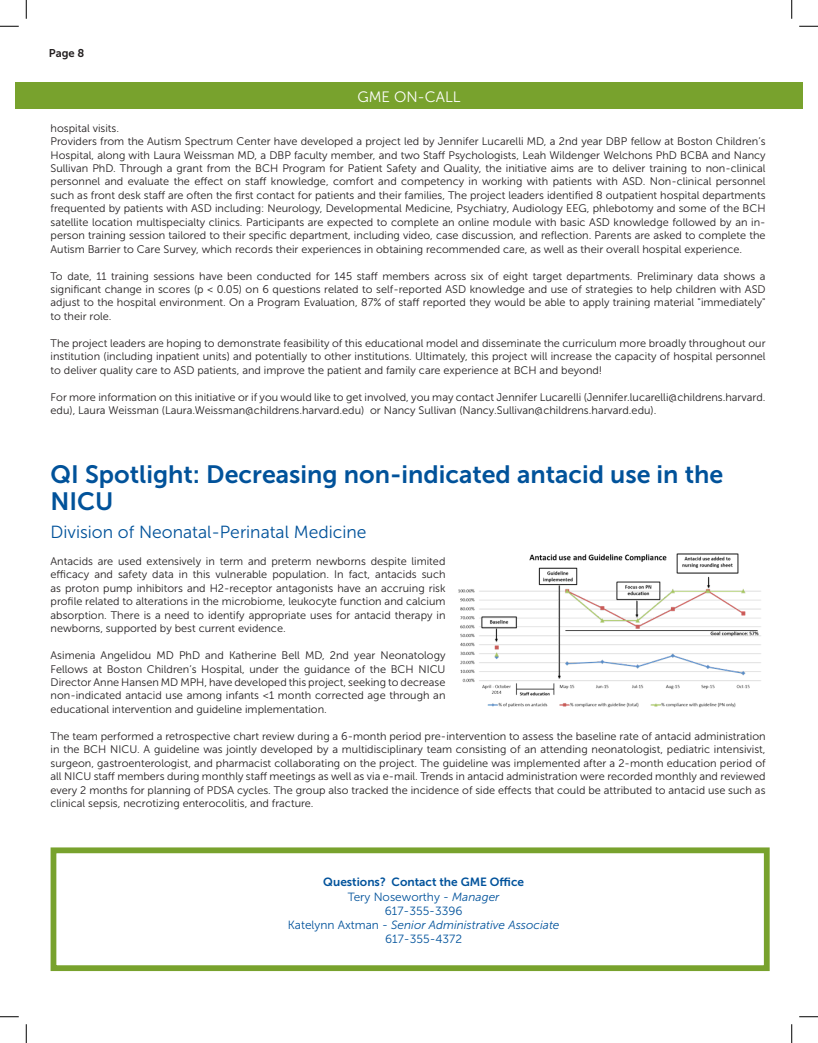
<style>
.page{position:relative;width:818px;height:1043px;background:#fff}
.page>*{position:absolute;margin:0;border:0;box-sizing:border-box;transform-origin:0 0}
.t1{font:25px/27.5px "Museo Sans 700";color:#01529a}
.t2{font:17.5px "Museo Sans 300";color:#01529a}
.t3{font:15px "Museo Sans 300";color:#fff}
.t4{font:11.88px "Museo Sans 300";color:#01529b}
.t5{font:italic 11.88px "Museo Sans 300";color:#01529b}
.t6{font:11.88px "Museo Sans 700";color:#01529b}
.t7{font:11.25px "Museo Sans 700";color:#231f20}
.t8{font:11px/13.5px "Museo Sans 300";color:#231f20;text-align:justify}
.s1{font-style:italic}
.s2{font-style:normal}
</style>
<div class="page">
<div style="left:15px;top:82px;width:787px;height:26px;background:#78a22d"></div>
<img style="left:458px;top:553px;width:303px;height:155px">
<div style="left:51px;top:847px;width:718px;height:124px;background:#fff;border:6px solid #78a22d"></div>
<svg style="left:0;top:25px;width:19px;height:2px"></svg>
<svg style="left:799px;top:25px;width:19px;height:2px"></svg>
<svg style="left:0;top:1016px;width:19px;height:1px"></svg>
<svg style="left:799px;top:1016px;width:19px;height:1px"></svg>
<svg style="left:25px;top:0;width:2px;height:19px"></svg>
<svg style="left:25px;top:1024px;width:2px;height:18px"></svg>
<svg style="left:791px;top:0;width:1px;height:19px"></svg>
<svg style="left:791px;top:1024px;width:1px;height:18px"></svg>
<p class="t7" style="left:49px;top:47px;width:37px">Page 8</p>
<p class="t3" style="left:357px;top:89px;width:105px">GME ON-CALL</p>
<p class="t8" style="left:51px;top:121px;width:70px">hospital visits.</p>
<p class="t8" style="left:51px;top:135px;width:716px">Providers from the Autism Spectrum Center have developed a project led by Jennifer Lucarelli MD, a 2nd year DBP fellow at Boston Children’s Hospital, along with Laura Weissman MD, a DBP faculty member, and two Staff Psychologists, Leah Wildenger Welchons PhD BCBA and Nancy Sullivan PhD. Through a grant from the BCH Program for Patient Safety and Quality, the initiative aims are to deliver training to non-clinical personnel and evaluate the effect on staff knowledge, comfort and competency in working with patients with ASD. Non-clinical personnel such as front desk staff are often the first contact for patients and their families, The project leaders identified 8 outpatient hospital departments frequented by patients with ASD including: Neurology, Developmental Medicine, Psychiatry, Audiology EEG, phlebotomy and some of the BCH satellite location multispecialty clinics. Participants are expected to complete an online module with basic ASD knowledge followed by an in&shy;person training session tailored to their specific department, including video, case discussion, and reflection. Parents are asked to complete the Autism Barrier to Care Survey, which records their experiences in obtaining recommended care, as well as their overall hospital experience.</p>
<p class="t8" style="left:51px;top:269px;width:716px">To date, 11 training sessions have been conducted for 145 staff members across six of eight target departments. Preliminary data shows a significant change in scores (p &lt; 0.05) on 6 questions related to self-reported ASD knowledge and use of strategies to help children with ASD adjust to the hospital environment. On a Program Evaluation, 87% of staff reported they would be able to apply training material "immediately" to their role.</p>
<p class="t8" style="left:51px;top:336px;width:716px">The project leaders are hoping to demonstrate feasibility of this educational model and disseminate the curriculum more broadly throughout our institution (including inpatient units) and potentially to other institutions. Ultimately, this project will increase the capacity of hospital personnel to deliver quality care to ASD patients, and improve the patient and family care experience at BCH and beyond!</p>
<p class="t8" style="left:51px;top:390px;width:716px">For more information on this initiative or if you would like to get involved, you may contact Jennifer Lucarelli (Jennifer.lucarelli@childrens.harvard. edu), Laura Weissman (Laura.Weissman@childrens.harvard.edu) or Nancy Sullivan (Nancy.Sullivan@childrens.harvard.edu).</p>
<p class="t1" style="left:51px;top:460px;width:674px">QI Spotlight: Decreasing non-indicated antacid use in the<br>NICU</p>
<p class="t2" style="left:51px;top:522px;width:317px">Division of Neonatal-Perinatal Medicine</p>
<p class="t8" style="left:51px;top:554px;width:396px">Antacids are used extensively in term and preterm newborns despite limited efficacy and safety data in this vulnerable population. In fact, antacids such as proton pump inhibitors and H2-receptor antagonists have an accruing risk profile related to alterations in the microbiome, leukocyte function and calcium absorption. There is a need to identify appropriate uses for antacid therapy in newborns, supported by best current evidence.</p>
<p class="t8" style="left:51px;top:648px;width:396px">Asimenia Angelidou MD PhD and Katherine Bell MD, 2nd year Neonatology Fellows at Boston Children’s Hospital, under the guidance of the BCH NICU Director Anne Hansen MD MPH, have developed this project, seeking to decrease non-indicated antacid use among infants &lt;1 month corrected age through an educational intervention and guideline implementation.</p>
<p class="t8" style="left:51px;top:729px;width:716px">The team performed a retrospective chart review during a 6-month period pre-intervention to assess the baseline rate of antacid administration in the BCH NICU. A guideline was jointly developed by a multidisciplinary team consisting of an attending neonatologist, pediatric intensivist, surgeon, gastroenterologist, and pharmacist collaborating on the project. The guideline was implemented after a 2-month education period of all NICU staff members during monthly staff meetings as well as via e-mail. Trends in antacid administration were recorded monthly and reviewed every 2 months for planning of PDSA cycles. The group also tracked the incidence of side effects that could be attributed to antacid use such as clinical sepsis, necrotizing enterocolitis, and fracture.</p>
<p class="t6" style="left:323px;top:875px;width:202px">Questions? Contact the GME Office</p>
<p class="t4" style="left:348px;top:890px;width:153px">Tery Noseworthy - <span class="s1">Manager</span></p>
<p class="t4" style="left:384px;top:904px;width:79px">617-355-3396</p>
<p class="t5" style="left:288px;top:918px;width:273px"><span class="s2">Katelynn Axtman -</span> Senior Administrative Associate</p>
<p class="t4" style="left:385px;top:933px;width:79px">617-355-4372</p>
</div>
